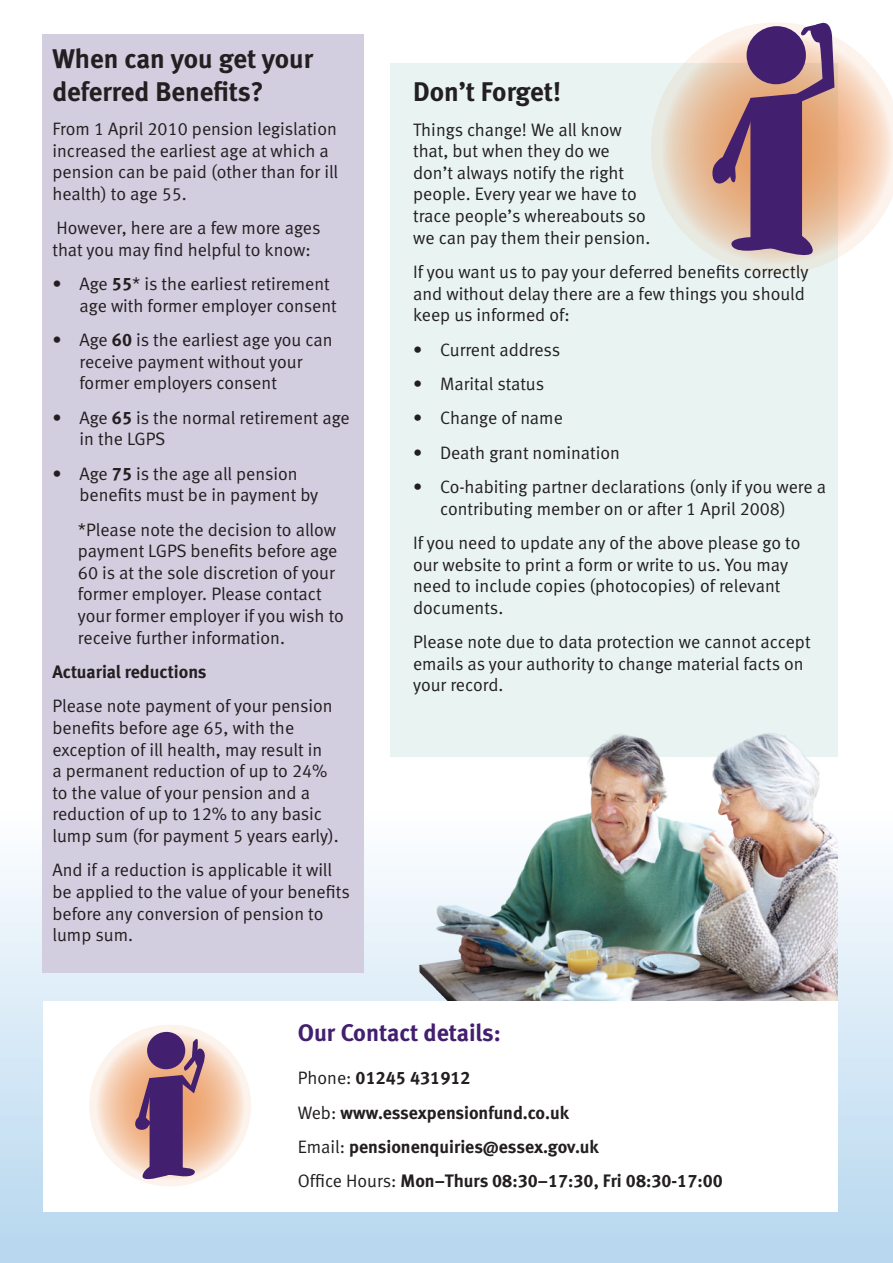
<style>
.page{position:relative;width:893px;height:1263px;background:#fff}
.page>*{position:absolute;margin:0;border:0;box-sizing:border-box;transform-origin:0 0}
.Body{font:27px/32.4px "Meta Bold LF";color:#231f20}
.t1{font:24px "Meta Bold LF";color:#431f70}
.Body-2{font:18px/21.6px "Meta Normal LF";color:#231f20}
.Body-3{font:18px "Meta Bold LF";color:#231f20}
.s1{font-family:"Meta Bold LF"}
.s2{font-family:"Meta Normal LF"}
</style>
<div class="page">
<div style="left:0;top:811px;width:893px;height:452px;background:linear-gradient(to bottom,#fcfdfe,#b6d7ef)"></div>
<div style="left:390px;top:64px;width:447px;height:693px;background:#e9f4f2"></div>
<div style="left:43px;top:34px;width:321px;height:938px;background:#d3cde0"></div>
<svg style="left:651px;top:37px;width:242px;height:237px"></svg>
<svg style="left:710px;top:22px;width:124px;height:241px;background:#9e788a"></svg>
<img style="left:410px;top:733px;width:427px;height:268px">
<div style="left:43px;top:1001px;width:794px;height:210px;background:#fff"></div>
<svg style="left:89px;top:1024px;width:162px;height:162px;background:#f7dac5"></svg>
<svg style="left:135px;top:1032px;width:72px;height:152px;background:#9c7389"></svg>
<p class="Body" style="left:52px;top:42px;width:262px">When can you get your deferred Benefits?</p>
<p class="Body-2" style="left:52px;top:118px;width:287px">From 1 April 2010 pension legislation increased the earliest age at which a pension can be paid (other than for ill health) to age 55.</p>
<p class="Body-2" style="left:52px;top:217px;width:270px">However, here are a few more ages that you may find helpful to know:</p>
<p class="Body-2" style="left:79px;top:273px;width:259px;text-indent:-27px">• Age <span class="s1">55</span>* is the earliest retirement age with former employer consent</p>
<p class="Body-2" style="left:79px;top:329px;width:255px;text-indent:-27px">• Age <span class="s1">60</span> is the earliest age you can receive payment without your former employers consent</p>
<p class="Body-2" style="left:79px;top:406px;width:272px;text-indent:-27px">• Age <span class="s1">65</span> is the normal retirement age in the LGPS</p>
<p class="Body-2" style="left:79px;top:462px;width:240px;text-indent:-27px">• Age <span class="s1">75</span> is the age all pension benefits must be in payment by</p>
<p class="Body-2" style="left:78px;top:518px;width:267px">*Please note the decision to allow payment LGPS benefits before age 60 is at the sole discretion of your former employer. Please contact your former employer if you wish to receive further information.</p>
<p class="Body-3" style="left:52px;top:661px;width:156px">Actuarial reductions</p>
<p class="Body-2" style="left:52px;top:695px;width:288px">Please note payment of your pension benefits before age 65, with the exception of ill health, may result in<br>a permanent reduction of up to 24% to the value of your pension and a reduction of up to 12% to any basic lump sum (for payment 5 years early).</p>
<p class="Body-2" style="left:52px;top:859px;width:299px">And if a reduction is applicable it will be applied to the value of your benefits before any conversion of pension to lump sum.</p>
<p class="Body" style="left:413px;top:75px;width:150px">Don’t Forget!</p>
<p class="Body-2" style="left:413px;top:118px;width:239px">Things change! We all know that, but when they do we don’t always notify the right people. Every year we have to trace people’s whereabouts so we can pay them their pension.</p>
<p class="Body-2" style="left:413px;top:261px;width:397px">If you want us to pay your deferred benefits correctly and without delay there are a few things you should keep us informed of:</p>
<p class="Body-2" style="left:413px;top:338px;width:149px">• Current address</p>
<p class="Body-2" style="left:413px;top:373px;width:133px">• Marital status</p>
<p class="Body-2" style="left:413px;top:407px;width:151px">• Change of name</p>
<p class="Body-2" style="left:413px;top:441px;width:208px">• Death grant nomination</p>
<p class="Body-2" style="left:440px;top:476px;width:388px;text-indent:-27px">• Co-habiting partner declarations (only if you were a contributing member on or after 1 April 2008)</p>
<p class="Body-2" style="left:413px;top:532px;width:389px">If you need to update any of the above please go to our website to print a form or write to us. You may need to include copies (photocopies) of relevant documents.</p>
<p class="Body-2" style="left:413px;top:631px;width:399px">Please note due to data protection we cannot accept emails as your authority to change material facts on your record.</p>
<p class="t1" style="left:298px;top:1018px;width:205px">Our Contact details:</p>
<p class="Body-3" style="left:298px;top:1067px;width:174px"><span class="s2">Phone:</span> 01245 431912</p>
<p class="Body-3" style="left:298px;top:1102px;width:273px"><span class="s2">Web:</span> www.essexpensionfund.co.uk</p>
<p class="Body-3" style="left:298px;top:1136px;width:303px"><span class="s2">Email:</span> pensionenquiries@essex.gov.uk</p>
<p class="Body-3" style="left:298px;top:1170px;width:427px"><span class="s2">Office Hours:</span> Mon–Thurs 08:30–17:30, Fri 08:30-17:00</p>
</div>
